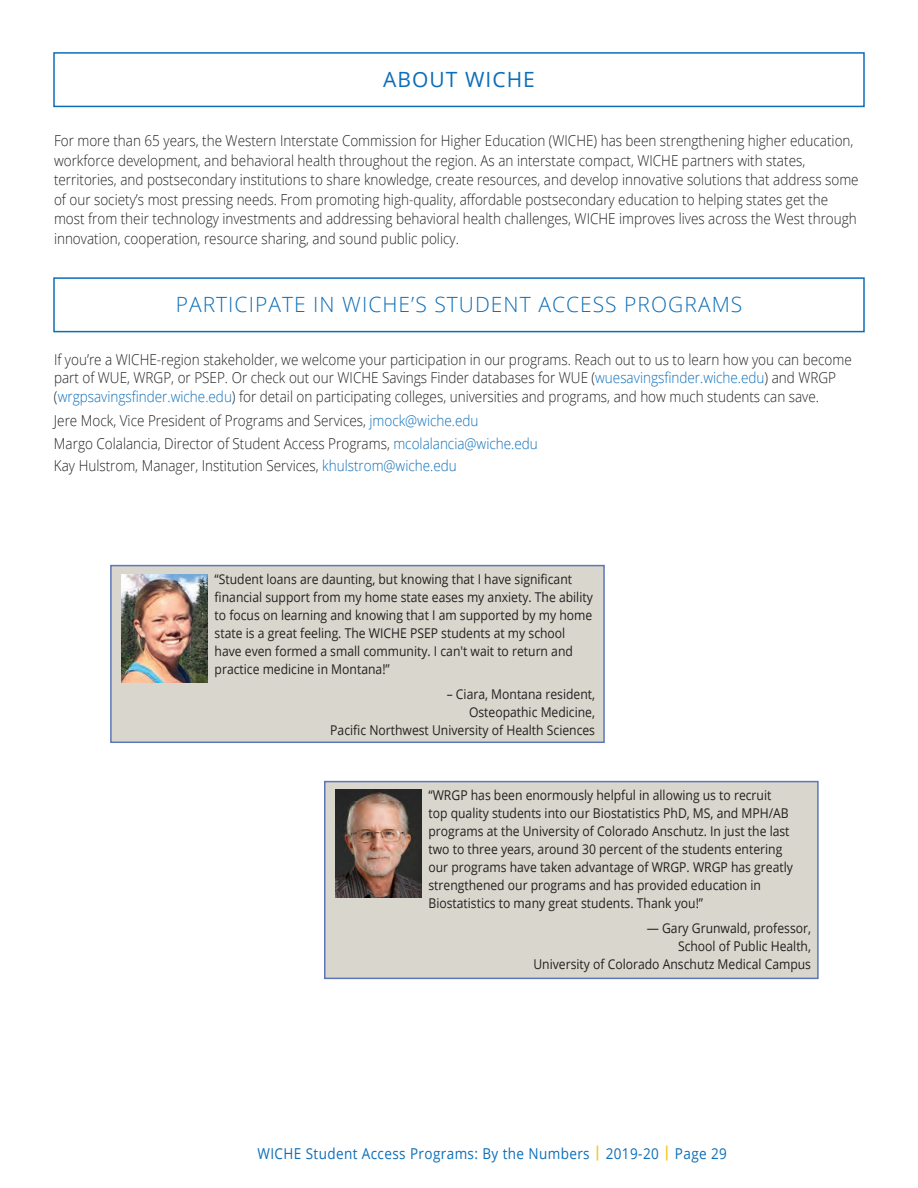
<style>
.page{position:relative;width:918px;height:1188px;background:#fff}
.page>*{position:absolute;margin:0;border:0;box-sizing:border-box;transform-origin:0 0}
.t1{font:300 21px "Open Sans";letter-spacing:.05em;color:#0c6eb8}
.t2{font:21px "Open Sans";letter-spacing:.05em;color:#0c6eb8}
.t3{font:300 15px/19.5px "Open Sans";color:#231f20;scale:.9 1}
.t4{font:15px "Open Sans";letter-spacing:.03em;color:#0c6eb8;scale:.9 1}
.t5{font:13.5px/18px "Open Sans";color:#231f20;scale:.9 1}
.s1{color:#0c6eb8}
.s2{font-weight:700;color:#f5ca21}
</style>
<div class="page">
<div style="left:53px;top:277px;width:812px;height:55px;border:2px solid #0c6eb8"></div>
<div style="left:53px;top:52px;width:812px;height:55px;border:2px solid #0c6eb8"></div>
<div style="left:110px;top:565px;width:495px;height:178px;background:#d9d6cd;border:2px solid #5c76b9"></div>
<div style="left:324px;top:781px;width:495px;height:198px;background:#d9d6cd;border:2px solid #5c76b9"></div>
<img style="left:335px;top:789px;width:87px;height:108px">
<img style="left:122px;top:574px;width:86px;height:108px">
<h1 class="t2" style="left:383px;top:65px;width:153px">ABOUT WICHE</h1>
<p class="t3" style="left:54px;top:131px;width:896px">For more than 65 years, the Western Interstate Commission for Higher Education (WICHE) has been strengthening higher education, workforce development, and behavioral health throughout the region. As an interstate compact, WICHE partners with states, territories, and postsecondary institutions to share knowledge, create resources, and develop innovative solutions that address some of our society’s most pressing needs. From promoting high-quality, affordable postsecondary education to helping states get the most from their technology investments and addressing behavioral health challenges, WICHE improves lives across the West through innovation, cooperation, resource sharing, and sound public policy.</p>
<h1 class="t1" style="left:176px;top:290px;width:568px">PARTICIPATE IN WICHE’S STUDENT ACCESS PROGRAMS</h1>
<p class="t3" style="left:54px;top:349px;width:888px;line-height:18.8px">If you’re a WICHE-region stakeholder, we welcome your participation in our programs. Reach out to us to learn how you can become part of WUE, WRGP, or PSEP. Or check out our WICHE Savings Finder databases for WUE (<span class="s1">wuesavingsfinder.wiche.edu</span>) and WRGP (<span class="s1">wrgpsavingsfinder.wiche.edu</span>) for detail on participating colleges, universities and programs, and how much students can save.</p>
<p class="t3" style="left:54px;top:409px;width:539px;line-height:22.5px">Jere Mock, Vice President of Programs and Services, <span class="s1">jmock@wiche.edu<br></span>Margo Colalancia, Director of Student Access Programs, <span class="s1">mcolalancia@wiche.edu<br></span>Kay Hulstrom, Manager, Institution Services, <span class="s1">khulstrom@wiche.edu</span></p>
<p class="t5" style="left:215px;top:570px;width:422px">“Student loans are daunting, but knowing that I have significant financial support from my home state eases my anxiety. The ability to focus on learning and knowing that I am supported by my home state is a great feeling. The WICHE PSEP students at my school have even formed a small community. I can't wait to return and practice medicine in Montana!”</p>
<p class="t5" style="left:330px;top:685px;width:296px;text-align:right">– Ciara, Montana resident,<br>Osteopathic Medicine,<br>Pacific Northwest University of Health Sciences</p>
<p class="t5" style="left:428px;top:786px;width:406px">“WRGP has been enormously helpful in allowing us to recruit top quality students into our Biostatistics PhD, MS, and MPH/AB programs at the University of Colorado Anschutz. In just the last two to three years, around 30 percent of the students entering our programs have taken advantage of WRGP. WRGP has greatly strengthened our programs and has provided education in Biostatistics to many great students. Thank you!”</p>
<p class="t5" style="left:533px;top:919px;width:310px;text-align:right">— Gary Grunwald, professor,<br>School of Public Health,<br>University of Colorado Anschutz Medical Campus</p>
<p class="t4" style="left:258px;top:1143px;width:523px">WICHE Student Access Programs: By the Numbers <span class="s2">|</span> 2019-20 <span class="s2">|</span> Page 29</p>
</div>
